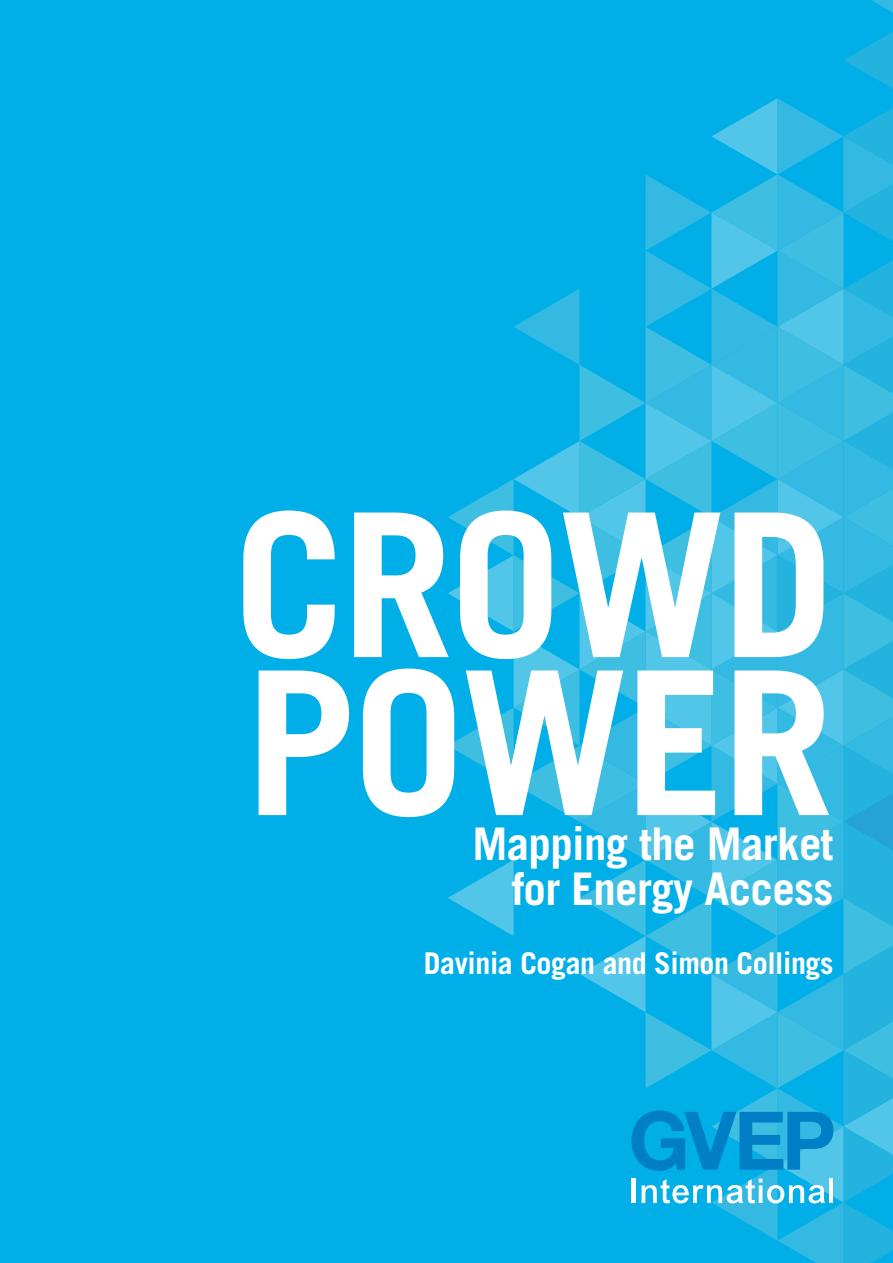
<style>
.page{position:relative;width:893px;height:1263px;background:#00aee8}
.page>*{position:absolute;margin:0;border:0;box-sizing:border-box;transform-origin:0 0}
.t1{font:700 200.25px/157.9px "Trade Gothic";letter-spacing:-.015em;color:#fff}
.t2{font:700 45px/45px "Trade Gothic";letter-spacing:-.015em;color:#fff;text-align:right}
.t3{font:700 30px "Trade Gothic";letter-spacing:-.015em;color:#fff}
</style>
<div class="page">
<svg style="left:448px;top:0;width:445px;height:1263px"></svg>
<hr style="left:829px;top:1179px;width:4px;height:24px;background:#fff">
<h1 class="t1" style="left:233px;top:504px;width:602px">CROWD<br>POWER</h1>
<p class="t2" style="left:472px;top:821px;width:363px">Mapping the Market for Energy Access</p>
<p class="t3" style="left:424px;top:945px;width:411px">Davinia Cogan and Simon Collings</p>
</div>
